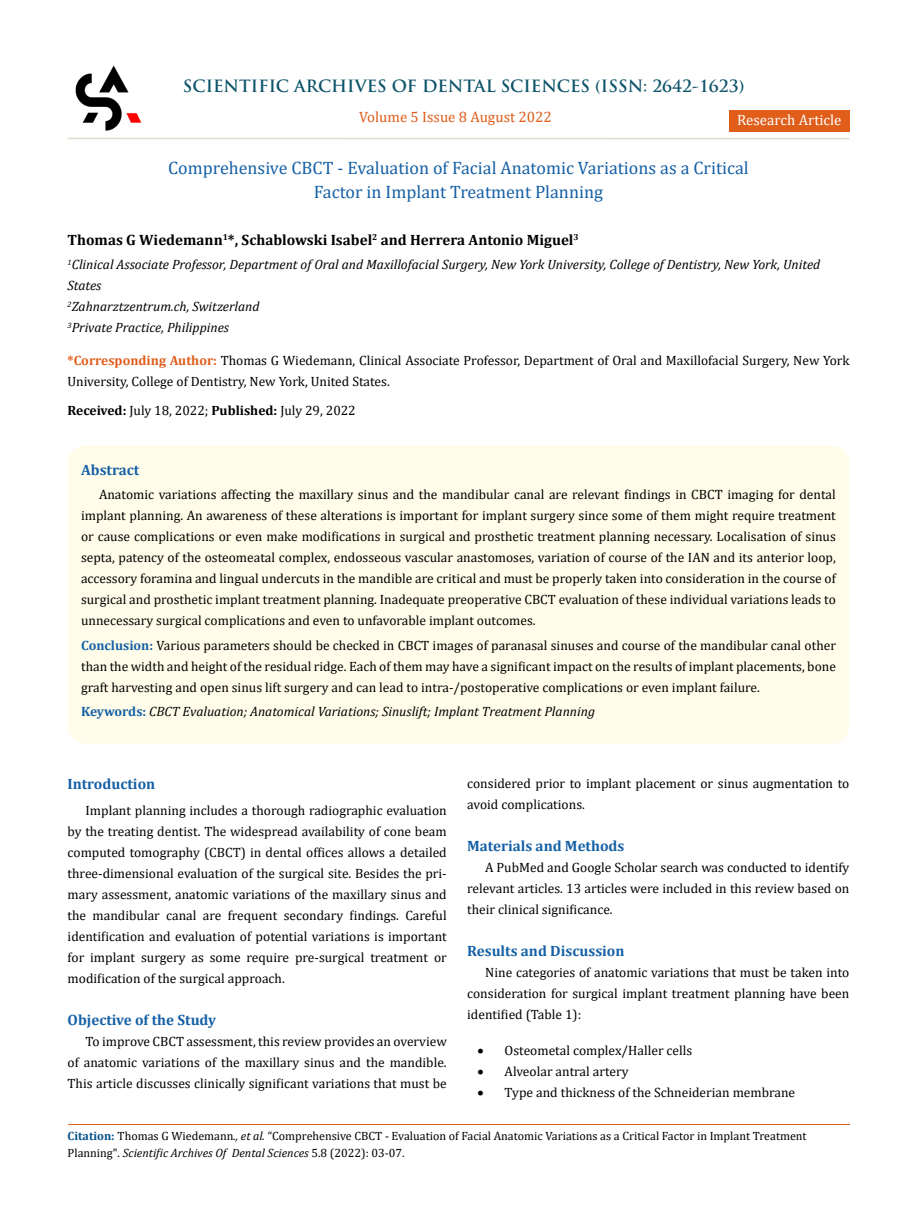
<style>
.page{position:relative;width:917px;height:1224px;background:#fff}
.page>*{position:absolute;margin:0;border:0;box-sizing:border-box;transform-origin:0 0}
.t1{font:18px/24px "Cambria";color:#1560a6;text-align:center}
.t2{font:700 16.5px "Trajan Pro";color:#0e546a}
.t3{font:700 15px "Cambria";color:#1560a6}
.t4{font:700 15px "Cambria";color:#000}
.t5{font:15px "Cambria";color:#e05d1a}
.t6{font:15px "Cambria";color:#fff}
.t7{font:13.5px/21px "Cambria";color:#000;text-align:justify}
.t8{font:italic 13.5px/21px "Cambria";color:#000}
.t9{font:12px/16.5px "Cambria";color:#000}
.s1{font-weight:700;color:#e05d1a}
.s2{font-weight:700}
.s3{font-weight:700;color:#1560a6}
.s4{font-weight:700;font-style:normal;color:#1560a6}
.s5{font-weight:700;color:#035089}
.s6{font-style:italic}
</style>
<div class="page">
<div style="left:729px;top:110px;width:120px;height:22px;background:#e05d1a"></div>
<img style="left:75px;top:65px;width:66px;height:66px">
<div style="left:68px;top:446px;width:781px;height:298px;background:#fffde9;border-radius:18px"></div>
<hr style="left:67px;top:138px;width:782px;height:1px;background:#e0dfcd">
<hr style="left:68px;top:1124px;width:781px;height:1px;background:#e05d1a">
<p class="t2" style="left:183px;top:76px;width:563px">SCIENTIFIC ARCHIVES OF DENTAL SCIENCES (ISSN: 2642-1623)</p>
<p class="t5" style="left:359px;top:108px;width:194px">Volume 5 Issue 8 August 2022</p>
<h1 class="t1" style="left:168px;top:156px;width:582px">Comprehensive CBCT - Evaluation of Facial Anatomic Variations as a Critical<br>Factor in Implant Treatment Planning</h1>
<p class="t4" style="left:68px;top:230px;width:512px">Thomas G Wiedemann<sup>1</sup>*, Schablowski Isabel<sup>2</sup> and Herrera Antonio Miguel<sup>3</sup></p>
<p class="t8" style="left:68px;top:254px;width:754px"><sup>1</sup>Clinical Associate Professor, Department of Oral and Maxillofacial Surgery, New York University, College of Dentistry, New York, United States<br><sup>2</sup>Zahnarztzentrum.ch, Switzerland<br><sup>3</sup>Private Practice, Philippines</p>
<p class="t7" style="left:68px;top:349px;width:783px"><span class="s1">*Corresponding Author:</span> Thomas G Wiedemann, Clinical Associate Professor, Department of Oral and Maxillofacial Surgery, New York<br>University, College of Dentistry, New York, United States.</p>
<p class="t6" style="left:737px;top:111px;width:106px">Research Article</p>
<p class="t7" style="left:67px;top:400px;width:290px"><span class="s2">Received:</span> July 18, 2022; <span class="s2">Published:</span> July 29, 2022</p>
<p class="t3" style="left:81px;top:459px;width:60px">Abstract</p>
<p class="t7" style="left:81px;top:484px;width:756px;text-indent:18px">Anatomic variations affecting the maxillary sinus and the mandibular canal are relevant findings in CBCT imaging for dental implant planning. An awareness of these alterations is important for implant surgery since some of them might require treatment or cause complications or even make modifications in surgical and prosthetic treatment planning necessary. Localisation of sinus septa, patency of the osteomeatal complex, endosseous vascular anastomoses, variation of course of the IAN and its anterior loop, accessory foramina and lingual undercuts in the mandible are critical and must be properly taken into consideration in the course of surgical and prosthetic implant treatment planning. Inadequate preoperative CBCT evaluation of these individual variations leads to unnecessary surgical complications and even to unfavorable implant outcomes.</p>
<p class="t7" style="left:81px;top:634px;width:756px"><span class="s3">Conclusion:</span> Various parameters should be checked in CBCT images of paranasal sinuses and course of the mandibular canal other than the width and height of the residual ridge. Each of them may have a significant impact on the results of implant placements, bone graft harvesting and open sinus lift surgery and can lead to intra-/postoperative complications or even implant failure.</p>
<p class="t8" style="left:81px;top:701px;width:515px"><span class="s4">Keywords:</span> CBCT Evaluation; Anatomical Variations; Sinuslift; Implant Treatment Planning</p>
<p class="t7" style="left:467px;top:773px;width:384px">considered prior to implant placement or sinus augmentation to avoid complications.</p>
<p class="t3" style="left:467px;top:835px;width:159px">Materials and Methods</p>
<p class="t7" style="left:467px;top:857px;width:384px;text-indent:18px">A PubMed and Google Scholar search was conducted to identify relevant articles. 13 articles were included in this review based on their clinical significance.</p>
<p class="t3" style="left:467px;top:940px;width:159px">Results and Discussion</p>
<p class="t7" style="left:467px;top:962px;width:384px;text-indent:18px">Nine categories of anatomic variations that must be taken into consideration for surgical implant treatment planning have been identified (Table 1):</p>
<p class="t7" style="left:477px;top:1040px;width:216px">• Osteometal complex/Haller cells</p>
<p class="t7" style="left:477px;top:1061px;width:152px">• Alveolar antral artery</p>
<p class="t7" style="left:477px;top:1082px;width:319px">• Type and thickness of the Schneiderian membrane</p>
<p class="t9" style="left:68px;top:1128px;width:740px"><span class="s5">Citation:</span> Thomas G Wiedemann<span class="s6">., et al.</span> “Comprehensive CBCT - Evaluation of Facial Anatomic Variations as a Critical Factor in Implant Treatment<br>Planning". <span class="s6">Scientific Archives Of Dental Sciences</span> 5.8 (2022): 03-07.</p>
<p class="t3" style="left:67px;top:773px;width:89px">Introduction</p>
<p class="t7" style="left:68px;top:800px;width:380px;text-indent:18px">Implant planning includes a thorough radiographic evaluation by the treating dentist. The widespread availability of cone beam computed tomography (CBCT) in dental offices allows a detailed three-dimensional evaluation of the surgical site. Besides the pri&shy;mary assessment, anatomic variations of the maxillary sinus and the mandibular canal are frequent secondary findings. Careful identification and evaluation of potential variations is important for implant surgery as some require pre-surgical treatment or modification of the surgical approach.</p>
<p class="t3" style="left:68px;top:1009px;width:150px">Objective of the Study</p>
<p class="t7" style="left:68px;top:1031px;width:380px;text-indent:18px">To improve CBCT assessment, this review provides an overview of anatomic variations of the maxillary sinus and the mandible.<br>This article discusses clinically significant variations that must be</p>
</div>
